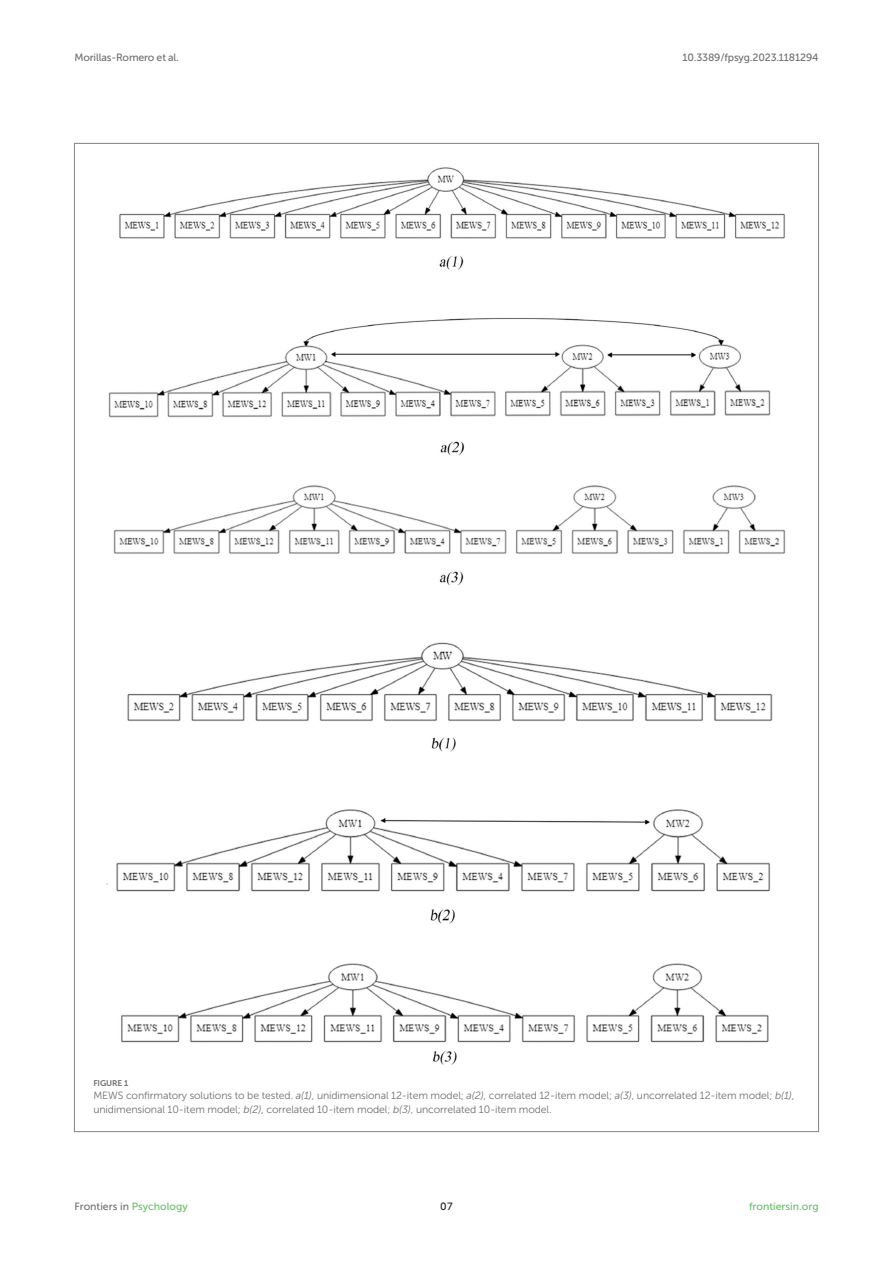
<style>
.page{position:relative;width:893px;height:1263px;background:#fff}
.page>*{position:absolute;margin:0;border:0;box-sizing:border-box;transform-origin:0 0}
.FIG_LEG{font:10.5px/13.5px "Museo Sans 300";letter-spacing:-.01em;color:#706f70}
.t1{font:10.5px "Museo Sans 500";letter-spacing:-.015em;color:#706f70}
.t2{font:10.5px "Museo Sans 500";color:#65c161}
.t3{font:10.5px "Museo Sans 500";color:#1b1c1b}
.FIG_HD{font:8.25px "Museo Sans 700";letter-spacing:-.01em;color:#706f70}
.s1{font-style:italic}
.s2{color:#65c161}
</style>
<div class="page">
<img style="left:106px;top:167px;width:680px;height:898px">
<p class="t1" style="left:74px;top:51px;width:106px">Morillas-Romero et al.</p>
<p class="t1" style="left:683px;top:51px;width:137px">10.3389/fpsyg.2023.1181294</p>
<p class="FIG_HD" style="left:93px;top:1078px;width:37px">FIGURE 1</p>
<p class="FIG_LEG" style="left:93px;top:1089px;width:702px">MEWS confirmatory solutions to be tested. <span class="s1">a(1)</span>, unidimensional 12-item model; <span class="s1">a(2)</span>, correlated 12-item model; <span class="s1">a(3)</span>, uncorrelated 12-item model; <span class="s1">b(1)</span>, unidimensional 10-item model; <span class="s1">b(2)</span>, correlated 10-item model; <span class="s1">b(3)</span>, uncorrelated 10-item model.</p>
<p class="t1" style="left:74px;top:1200px;width:115px">Frontiers in <span class="s2">Psychology</span></p>
<p class="t3" style="left:440px;top:1200px;width:14px">07</p>
<p class="t2" style="left:749px;top:1200px;width:71px">frontiersin.org</p>
</div>
